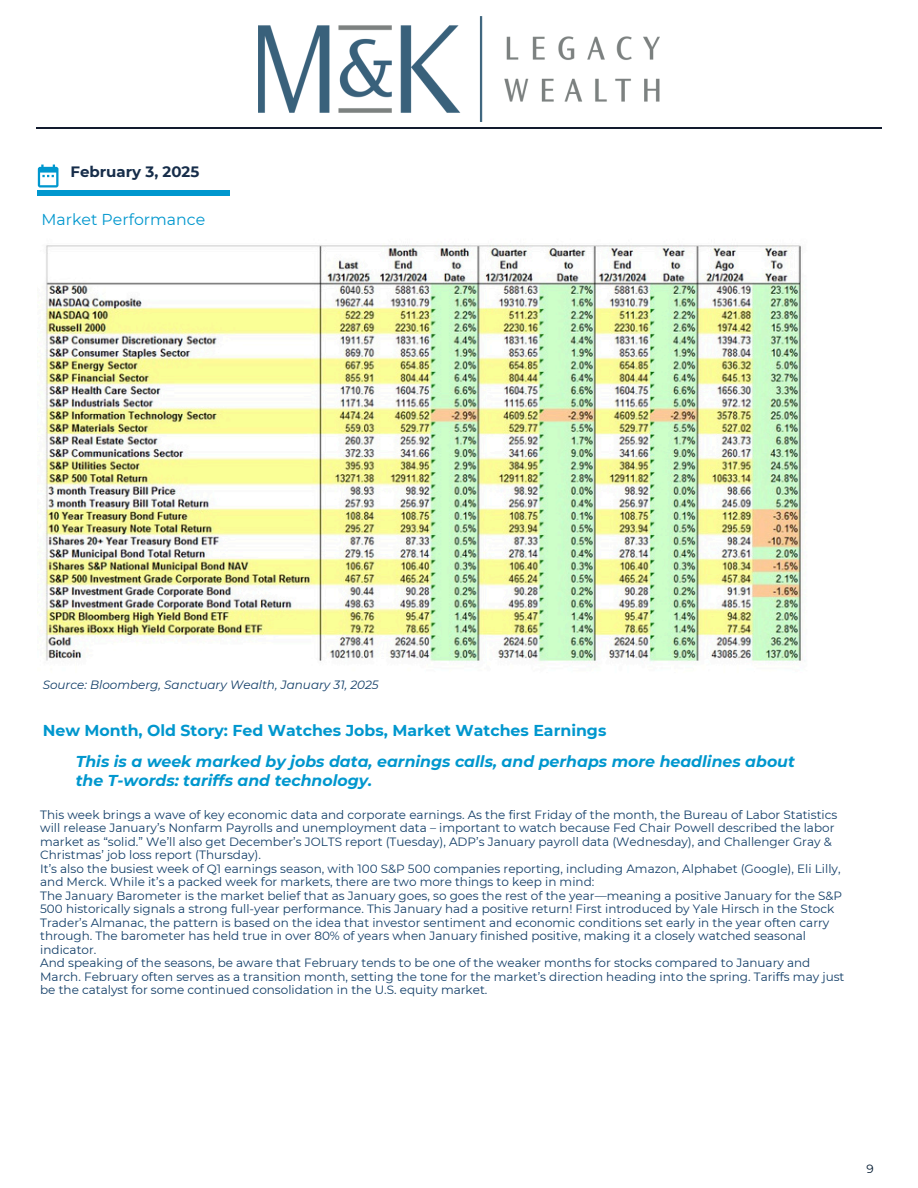
<style>
.page{position:relative;width:918px;height:1188px;background:#fff}
.page>*{position:absolute;margin:0;border:0;box-sizing:border-box;transform-origin:0 0}
.t1{font:italic 700 15.75px/19.2px "Montserrat";color:#0097ce}
.t2{font:700 15.75px "Montserrat";color:#0097ce}
.t3{font:15.75px "Montserrat";color:#0097ce}
.t4{font:700 15px "Montserrat";color:#162d4a}
.t5{font:12px/13.5px "Montserrat";color:#123e68}
.t6{font:italic 12px "Montserrat";color:#123e68}
.t7{font:12px "Montserrat";color:#00182f}
</style>
<div class="page">
<svg style="left:38px;top:165px;width:21px;height:23px"></svg>
<hr style="left:38px;top:191px;width:192px;height:4px;background:#0097ce">
<hr style="left:36px;top:127px;width:846px;height:2px;background:#121b2e">
<img style="left:38px;top:245px;width:768px;height:418px">
<img style="left:259px;top:17px;width:400px;height:105px">
<h1 class="t4" style="left:70px;top:162px;width:130px">February 3, 2025</h1>
<p class="t3" style="left:41px;top:209px;width:165px">Market Performance</p>
<p class="t6" style="left:43px;top:678px;width:338px">Source: Bloomberg, Sanctuary Wealth, January 31, 2025</p>
<h1 class="t2" style="left:43px;top:721px;width:565px">New Month, Old Story: Fed Watches Jobs, Market Watches Earnings</h1>
<h2 class="t1" style="left:76px;top:752px;width:721px">This is a week marked by jobs data, earnings calls, and perhaps more headlines about the T-words: tariffs and technology.</h2>
<p class="t5" style="left:40px;top:808px;width:806px">This week brings a wave of key economic data and corporate earnings. As the first Friday of the month, the Bureau of Labor Statistics will release January’s Nonfarm Payrolls and unemployment data – important to watch because Fed Chair Powell described the labor market as “solid.” We’ll also get December’s JOLTS report (Tuesday), ADP’s January payroll data (Wednesday), and Challenger Gray &amp; Christmas’ job loss report (Thursday).<br>It’s also the busiest week of Q1 earnings season, with 100 S&amp;P 500 companies reporting, including Amazon, Alphabet (Google), Eli Lilly, and Merck. While it’s a packed week for markets, there are two more things to keep in mind:<br>The January Barometer is the market belief that as January goes, so goes the rest of the year—meaning a positive January for the S&amp;P 500 historically signals a strong full-year performance. This January had a positive return! First introduced by Yale Hirsch in the Stock Trader’s Almanac, the pattern is based on the idea that investor sentiment and economic conditions set early in the year often carry through. The barometer has held true in over 80% of years when January finished positive, making it a closely watched seasonal indicator.<br>And speaking of the seasons, be aware that February tends to be one of the weaker months for stocks compared to January and March. February often serves as a transition month, setting the tone for the market’s direction heading into the spring. Tariffs may just be the catalyst for some continued consolidation in the U.S. equity market.</p>
<h1 class="t7" style="left:866px;top:1161px;width:9px">9</h1>
</div>
